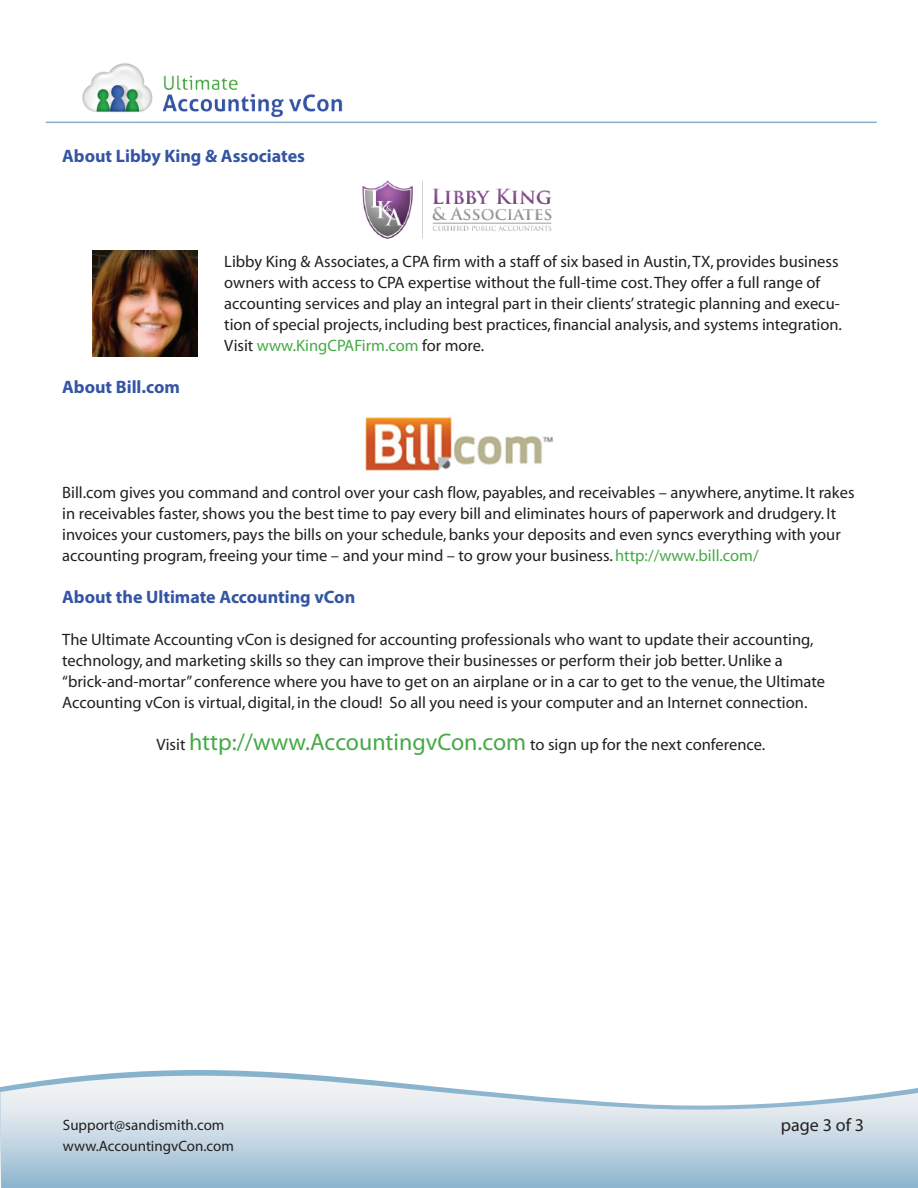
<style>
.page{position:relative;width:918px;height:1188px;background:#fff}
.page>*{position:absolute;margin:0;border:0;box-sizing:border-box;transform-origin:0 0}
.t1{font:700 18px "Myriad Pro";color:#3454a4}
.t2{font:18px "Myriad Pro";color:#231f20}
.t3{font:16.5px/21px "Myriad";color:#231f20}
.t4{font:15px/21px "Myriad Pro";color:#231f20}
.s1{color:#47a947}
.s2{font-size:24px;color:#47a947}
</style>
<div class="page">
<svg style="left:83px;top:1070px;width:243px;height:6px"></svg>
<svg style="left:0;top:1076px;width:918px;height:112px;background:#c8d9e4"></svg>
<hr style="left:46px;top:122px;width:831px;height:1px;background:#86b1ca">
<img style="left:45px;top:63px;width:327px;height:60px">
<img style="left:92px;top:251px;width:106px;height:105px">
<img style="left:365px;top:417px;width:188px;height:54px">
<img style="left:362px;top:180px;width:190px;height:59px">
<p class="t1" style="left:62px;top:144px;width:244px">About Libby King &amp; Associates</p>
<p class="t1" style="left:62px;top:375px;width:119px">About Bill.com</p>
<p class="t3" style="left:224px;top:252px;width:619px">Libby King &amp; Associates, a CPA firm with a staff of six based in Austin, TX, provides business owners with access to CPA expertise without the full-time cost. They offer a full range of accounting services and play an integral part in their clients’ strategic planning and execu&shy;tion of special projects, including best practices, financial analysis, and systems integration.<br>Visit <span class="s1">www.KingCPAFirm.com</span> for more.</p>
<p class="t3" style="left:62px;top:483px;width:794px">Bill.com gives you command and control over your cash flow, payables, and receivables – anywhere, anytime. It rakes in receivables faster, shows you the best time to pay every bill and eliminates hours of paperwork and drudgery. It invoices your customers, pays the bills on your schedule, banks your deposits and even syncs everything with your accounting program, freeing your time – and your mind – to grow your business. <span class="s1">http://www.bill.com/</span></p>
<p class="t1" style="left:62px;top:585px;width:295px">About the Ultimate Accounting vCon</p>
<p class="t3" style="left:62px;top:630px;width:764px">The Ultimate Accounting vCon is designed for accounting professionals who want to update their accounting, technology, and marketing skills so they can improve their businesses or perform their job better. Unlike a “brick-and-mortar” conference where you have to get on an airplane or in a car to get to the venue, the Ultimate Accounting vCon is virtual, digital, in the cloud! So all you need is your computer and an Internet connection.</p>
<p class="t3" style="left:156px;top:735px;width:610px">Visit <span class="s2">http://www.AccountingvCon.com</span> to sign up for the next conference.</p>
<p class="t4" style="left:63px;top:1114px;width:172px">Support@sandismith.com www.AccountingvCon.com</p>
<p class="t2" style="left:781px;top:1114px;width:85px">page 3 of 3</p>
</div>
